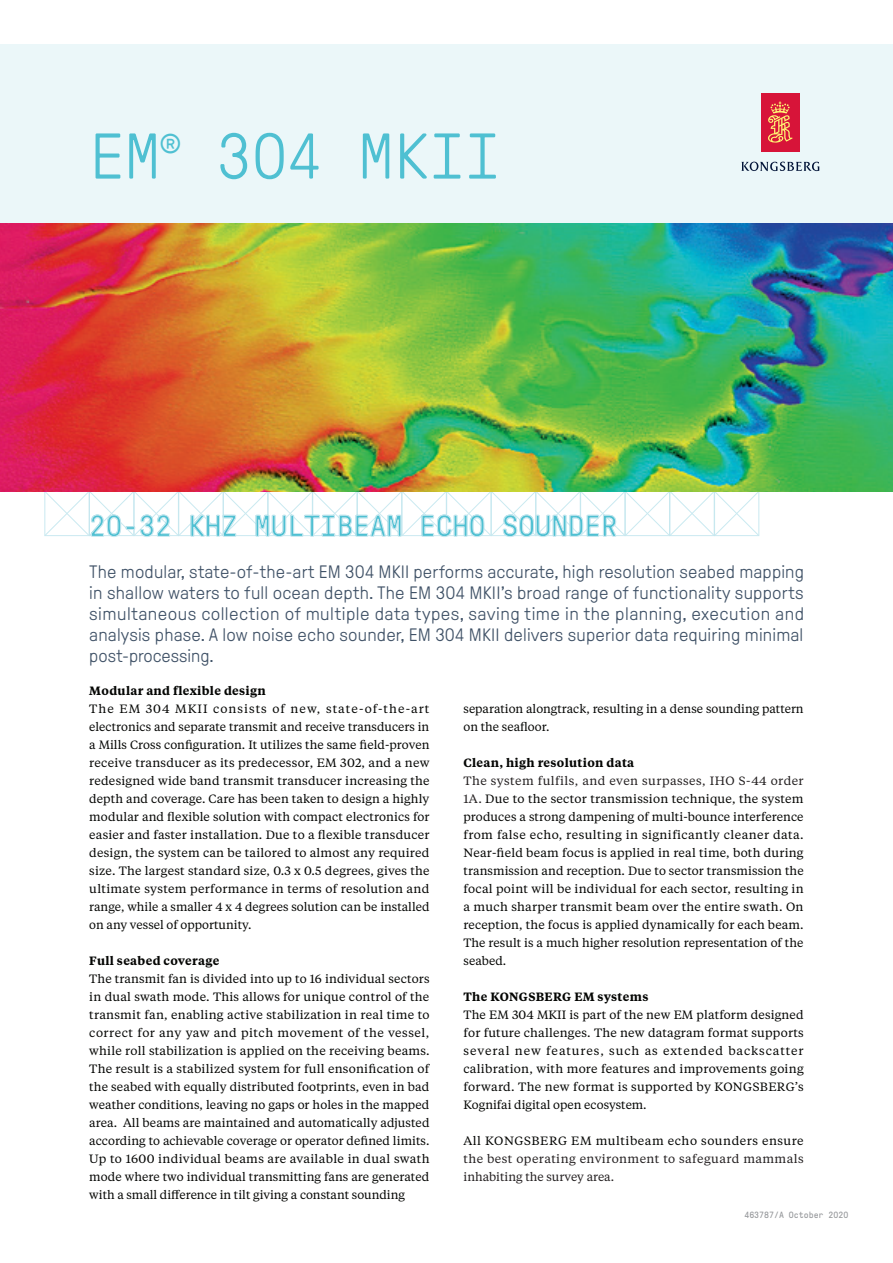
<style>
.page{position:relative;width:893px;height:1263px;background:#fff}
.page>*{position:absolute;margin:0;border:0;box-sizing:border-box;transform-origin:0 0}
.H0_-_Cover{font:300 64.5px "GT Pressura Mono";color:#4fc0d2}
.H2_-_Headlines__Norm{font:30px "GT Pressura Mono";color:#4fc0d2}
.Ingress_Pressura{font:300 18px/21px "GT Pressura";letter-spacing:.01em;color:#405267;text-align:justify}
.Subheadline_in_bodyt{font:12px/18px "Tiempos Text";color:#040503;text-align:justify}
.Body{font:12px/18px "Tiempos Text";color:#040503;text-align:justify}
.Body-2{font:12px/18px "Tiempos Text";letter-spacing:.025em;color:#231f20;text-align:justify}
.Subheadline_in_bodyt-2{font:600 12px "Tiempos Text";letter-spacing:.025em;color:#040503}
.Chapter_top{font:9px "GT Pressura Mono";color:#97999c}
.s1{color:#231f20}
.s2{color:#040503}
</style>
<div class="page">
<img style="left:0;top:223px;width:893px;height:268px">
<div style="left:0;top:45px;width:893px;height:178px;background:#ebf7f9"></div>
<img style="left:44px;top:357px;width:715px;height:180px">
<div style="left:761px;top:93px;width:39px;height:58px;background:#d71439"></div>
<svg style="left:768px;top:102px;width:25px;height:41px"></svg>
<svg style="left:741px;top:162px;width:78px;height:9px"></svg>
<p class="H0_-_Cover" style="left:89px;top:122px;width:412px">EM<sup>®</sup> 304 MKII</p>
<p class="H2_-_Headlines__Norm" style="left:89px;top:510px;width:530px">20-32 KHZ MULTIBEAM ECHO SOUNDER</p>
<p class="Ingress_Pressura" style="left:89px;top:562px;width:716px">The modular, state-of-the-art EM 304 MKII performs accurate, high resolution seabed mapping in shallow waters to full ocean depth. The EM 304 MKII’s broad range of functionality supports simultaneous collection of multiple data types, saving time in the planning, execution and analysis phase. A low noise echo sounder, EM 304 MKII delivers superior data requiring minimal post-processing.</p>
<p class="Subheadline_in_bodyt-2" style="left:89px;top:682px;width:178px">Modular and flexible design</p>
<p class="Body" style="left:89px;top:699px;width:342px">The EM 304 MKII consists of new, state-of-the-art electronics and separate transmit and receive transducers in a Mills Cross configuration. It utilizes the same field-proven receive transducer as its predecessor, EM 302, and a new redesigned wide band transmit transducer increasing the depth and coverage. Care has been taken to design a highly modular and flexible solution with compact electronics for easier and faster installation. Due to a flexible transducer design, the system can be tailored to almost any required size. The largest standard size, 0.3 x 0.5 degrees, gives the ultimate system performance in terms of resolution and range, while a smaller 4 x 4 degrees solution can be installed on any vessel of opportunity.</p>
<p class="Subheadline_in_bodyt-2" style="left:89px;top:952px;width:132px">Full seabed coverage</p>
<p class="Subheadline_in_bodyt" style="left:89px;top:969px;width:342px">The transmit fan is divided into up to 16 individual sectors in dual swath mode. This allows for unique control of the transmit fan, enabling active stabilization in real time to correct for any yaw and pitch movement of the vessel, while roll stabilization is applied on the receiving beams.<br>The result is a stabilized system for full ensonification of the seabed with equally distributed footprints, even in bad weather conditions, leaving no gaps or holes in the mapped area. All beams are maintained and automatically adjusted according to achievable coverage or operator defined limits.<br>Up to 1600 individual beams are available in dual swath mode where two individual transmitting fans are generated with a small difference in tilt giving a constant sounding</p>
<p class="Subheadline_in_bodyt" style="left:463px;top:699px;width:342px">separation alongtrack, resulting in a dense sounding pattern on the seafloor.</p>
<p class="Subheadline_in_bodyt-2" style="left:463px;top:754px;width:172px">Clean, high resolution data</p>
<p class="Subheadline_in_bodyt" style="left:463px;top:771px;width:342px"><span class="s1">The system fulfils, and even surpasses, IHO S-44 order 1A.</span> Due to the sector transmission technique, the system produces a strong dampening of multi-bounce interference from false echo, resulting in significantly cleaner data.<br>Near-field beam focus is applied in real time, both during transmission and reception. Due to sector transmission the focal point will be individual for each sector, resulting in a much sharper transmit beam over the entire swath. On reception, the focus is applied dynamically for each beam.<br>The result is a much higher resolution representation of the seabed.</p>
<p class="Subheadline_in_bodyt-2" style="left:463px;top:988px;width:186px">The KONGSBERG EM systems</p>
<p class="Body" style="left:463px;top:1005px;width:342px">The EM 304 MKII is part of the new EM platform designed for future challenges. The new datagram format supports several new features, such as extended backscatter calibration, with more features and improvements going forward. The new format is supported by KONGSBERG’s Kognifai digital open ecosystem.</p>
<p class="Body-2" style="left:463px;top:1131px;width:342px"><span class="s2">All KONGSBERG EM multibeam echo sounders ensure </span>the best operating environment to safeguard mammals inhabiting the survey area.</p>
<p class="Chapter_top" style="left:744px;top:1210px;width:105px">463787/A October 2020</p>
</div>
